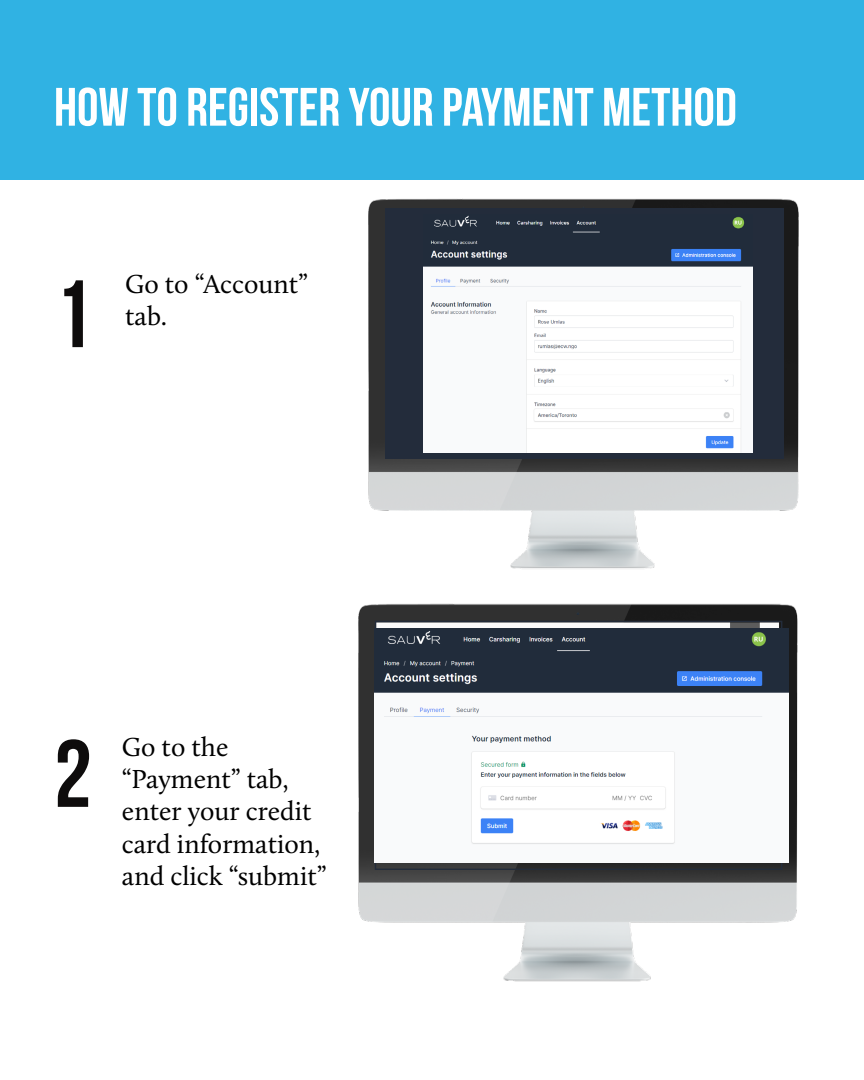
<style>
.page{position:relative;width:864px;height:1080px;background:#fff}
.page>*{position:absolute;margin:0;border:0;box-sizing:border-box;transform-origin:0 0}
.t1{font:700 95.4px "Bebas Neue";color:#0e0c0c}
.t2{font:700 54px "Bebas Neue";color:#fff}
.t3{font:27px/32.4px "Calluna";color:#000}
</style>
<div class="page">
<div style="left:0;top:0;width:864px;height:179px;background:#30b2e3"></div>
<img style="left:368px;top:198px;width:431px;height:371px">
<div style="left:385px;top:209px;width:398px;height:250px;background:#232c3b"></div>
<img style="left:424px;top:215px;width:329px;height:237px">
<img style="left:358px;top:603px;width:440px;height:379px">
<img style="left:375px;top:628px;width:413px;height:235px">
<h2 class="t2" style="left:54px;top:77px;width:684px">HOW TO REGISTER YOUR PAYMENT METHOD</h2>
<h1 class="t1" style="left:54px;top:262px;width:39px">1</h1>
<p class="t3" style="left:125px;top:267px;width:184px">Go to “Account” tab.</p>
<h1 class="t1" style="left:54px;top:722px;width:39px">2</h1>
<p class="t3" style="left:122px;top:730px;width:206px">Go to the “Payment” tab, enter your credit card information, and click “submit”</p>
</div>
